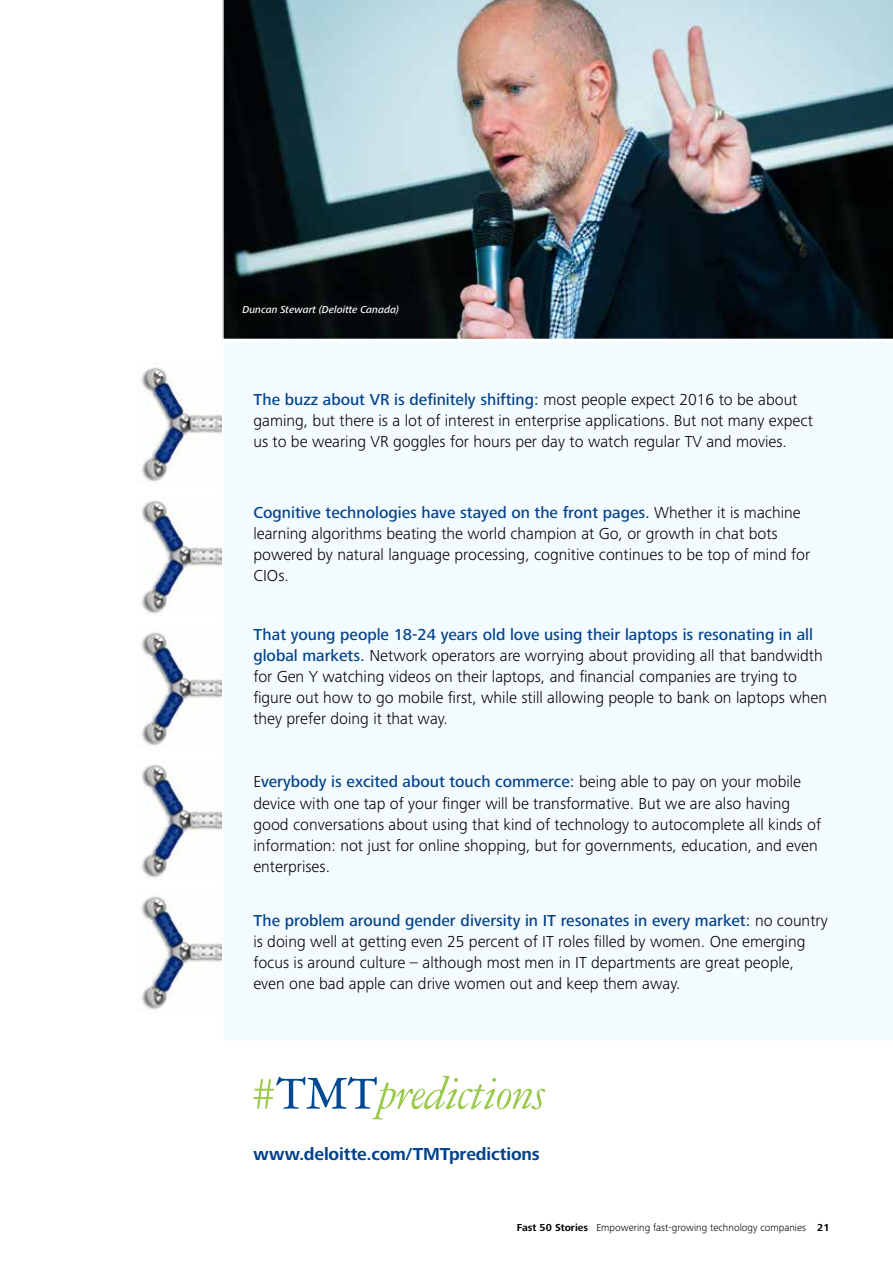
<style>
.page{position:relative;width:893px;height:1263px;background:#fff}
.page>*{position:absolute;margin:0;border:0;box-sizing:border-box;transform-origin:0 0}
.t1{font:700 18px "Frutiger Next Pro";letter-spacing:-.01em;color:#01428b}
.t2{font:300 16.5px/21px "Frutiger Next Pro";color:#000}
.t3{font:300 10.5px "Frutiger Next Pro";color:#000}
.t4{font:italic 500 10.5px "Frutiger Next Pro";color:#fff}
.s1{font-weight:500;color:#01428b}
.s2{font-weight:700}
</style>
<div class="page">
<img style="left:141px;top:367px;width:81px;height:115px">
<img style="left:141px;top:896px;width:81px;height:114px">
<img style="left:141px;top:764px;width:81px;height:114px">
<img style="left:141px;top:632px;width:81px;height:114px">
<img style="left:141px;top:500px;width:81px;height:114px">
<div style="left:224px;top:342px;width:669px;height:698px;background:#f4fbfe"></div>
<svg style="left:253px;top:1076px;width:292px;height:43px"></svg>
<img style="left:222px;top:0;width:671px;height:340px">
<p class="t4" style="left:242px;top:304px;width:158px">Duncan Stewart (Deloitte Canada)</p>
<p class="t2" style="left:253px;top:389px;width:561px"><span class="s1">The buzz about VR is definitely shifting:</span> most people expect 2016 to be about gaming, but there is a lot of interest in enterprise applications. But not many expect us to be wearing VR goggles for hours per day to watch regular TV and movies.</p>
<p class="t2" style="left:253px;top:502px;width:558px"><span class="s1">Cognitive technologies have stayed on the front pages.</span> Whether it is machine learning algorithms beating the world champion at Go, or growth in chat bots powered by natural language processing, cognitive continues to be top of mind for CIOs.</p>
<p class="t2" style="left:253px;top:624px;width:575px"><span class="s1">That young people 18-24 years old love using their laptops is resonating in all global markets.</span> Network operators are worrying about providing all that bandwidth for Gen Y watching videos on their laptops, and financial companies are trying to figure out how to go mobile first, while still allowing people to bank on laptops when they prefer doing it that way.</p>
<p class="t2" style="left:253px;top:771px;width:569px">E<span class="s1">verybody is excited about touch commerce:</span> being able to pay on your mobile device with one tap of your finger will be transformative. But we are also having good conversations about using that kind of technology to autocomplete all kinds of information: not just for online shopping, but for governments, education, and even enterprises.</p>
<p class="t2" style="left:253px;top:910px;width:576px"><span class="s1">The problem around gender diversity in IT resonates in every market:</span> no country is doing well at getting even 25 percent of IT roles filled by women. One emerging focus is around culture – although most men in IT departments are great people, even one bad apple can drive women out and keep them away.</p>
<p class="t1" style="left:253px;top:1143px;width:288px">www.deloitte.com/TMTpredictions</p>
<p class="t3" style="left:517px;top:1221px;width:314px"><span class="s2">Fast 50 Stories</span> Empowering fast-growing technology companies <span class="s2">21</span></p>
</div>
